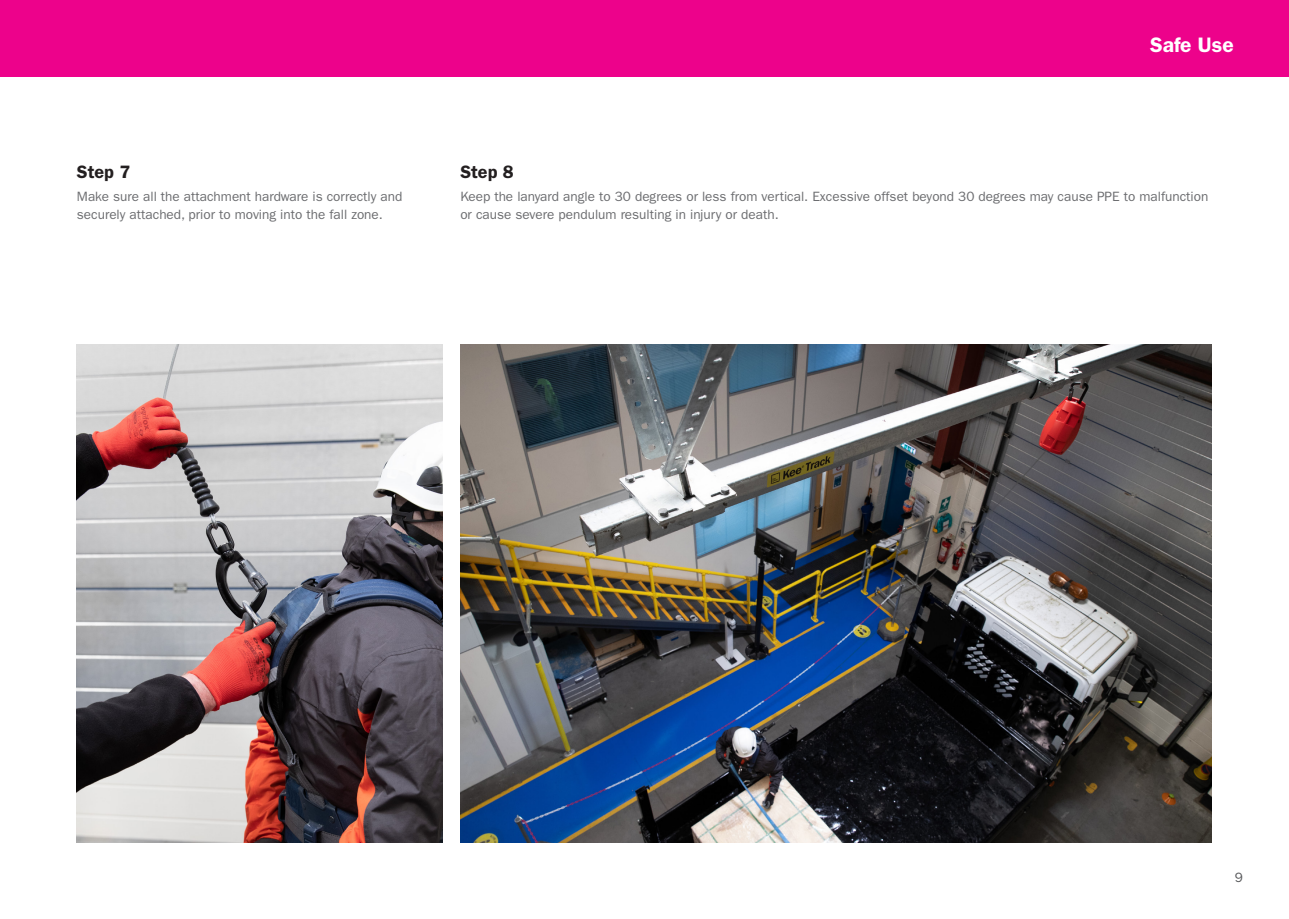
<style>
.page{position:relative;width:1289px;height:919px;background:#fff}
.page>*{position:absolute;margin:0;border:0;box-sizing:border-box;transform-origin:0 0}
.t1{font:600 21px "ITC Franklin Gothic Std";color:#fff}
.t2{font:600 18px "ITC Franklin Gothic Std";color:#231f20}
.t3{font:13.5px/18px "ITC Franklin Gothic Std";color:#6c6d70}
.t4{font:13.5px "ITC Franklin Gothic Std";color:#57585a}
</style>
<div class="page">
<div style="left:0;top:0;width:1288px;height:77px;background:#ed028b"></div>
<img style="left:460px;top:344px;width:751px;height:498px">
<img style="left:77px;top:344px;width:365px;height:498px">
<p class="t2" style="left:77px;top:161px;width:55px">Step 7</p>
<p class="t3" style="left:77px;top:187px;width:327px">Make sure all the attachment hardware is correctly and securely attached, prior to moving into the fall zone.</p>
<p class="t1" style="left:1149px;top:32px;width:85px">Safe Use</p>
<p class="t2" style="left:460px;top:161px;width:55px">Step 8</p>
<p class="t3" style="left:460px;top:187px;width:749px">Keep the lanyard angle to 30 degrees or less from vertical. Excessive offset beyond 30 degrees may cause PPE to malfunction or cause severe pendulum resulting in injury or death.</p>
<p class="t4" style="left:1234px;top:869px;width:10px">9</p>
</div>
